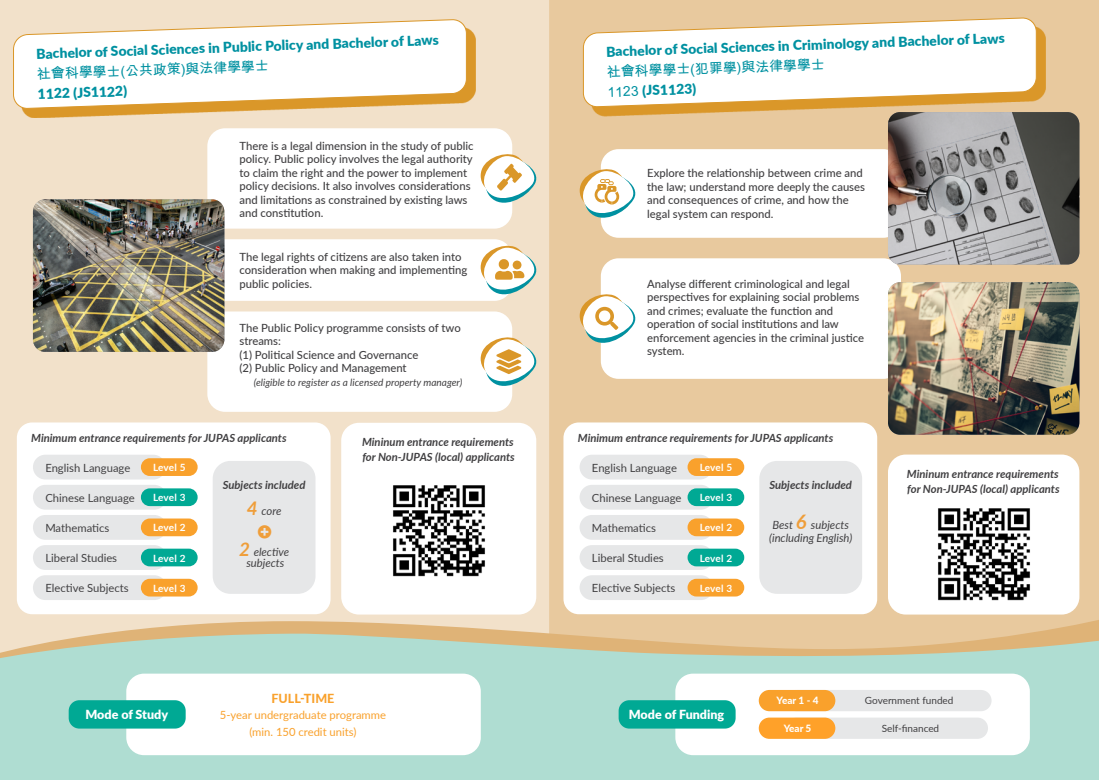
<style>
.page{position:relative;width:1099px;height:780px;background:#fff}
.page>*{position:absolute;margin:0;border:0;box-sizing:border-box;transform-origin:0 0}
.t1{font:900 13.75px "Lato";color:#0091a1}
.t2{font:700 13.75px "M Hei HK";color:#0091a1}
.t3{font:900 12.5px "Lato";color:#fff}
.t4{font:800 12.5px "Lato";color:#f9a12c}
.t5{font:500 11.25px/13.5px "Lato";color:#414042}
.t6{font:italic 700 11.25px/15px "Lato";color:#414042}
.t7{font:11.25px "Lato";color:#414042}
.t8{font:italic 11.25px/11.2px "Lato";color:#414042;text-align:center}
.t9{font:11.25px/16.2px "Lato";color:#f9a12c;text-align:center}
.t10{font:700 10px "Lato";letter-spacing:.005em;color:#fff}
.t11{font:italic 10px "Lato";color:#414042}
.t12{font:10px "Lato";color:#414042}
.t13{font:800 10px "Lato";color:#fff}
.s1{font-family:"M Hei HK";font-weight:700}
.s2{font-weight:700;font-size:18.75px;color:#ef9e3a}
.s3{font-weight:700;font-size:20px;color:#ef9e3a}
</style>
<div class="page">
<div style="left:549px;top:0;width:549px;height:780px;background:#e8c99e"></div>
<div style="left:0;top:0;width:549px;height:780px;background:#f2e1ca"></div>
<svg style="left:0;top:598px;width:1098px;height:182px;fill:#afddd2"></svg>
<div style="left:126px;top:673px;width:355px;height:82px;background:#fff;border-radius:18px"></div>
<div style="left:69px;top:700px;width:117px;height:28px;background:#00a994;border-radius:11px"></div>
<svg style="left:592px;top:26px;width:453px;height:90px"></svg>
<svg style="left:583px;top:17px;width:453px;height:91px;background:#f8eedf"></svg>
<div style="left:601px;top:258px;width:300px;height:121px;background:#fff;border-radius:18px"></div>
<svg style="left:579px;top:291px;width:57px;height:59px"></svg>
<div style="left:601px;top:149px;width:300px;height:89px;background:#fff;border-radius:18px"></div>
<svg style="left:579px;top:166px;width:57px;height:59px"></svg>
<img style="left:888px;top:112px;width:191px;height:152px">
<img style="left:888px;top:282px;width:191px;height:152px">
<svg style="left:22px;top:28px;width:454px;height:90px"></svg>
<svg style="left:13px;top:19px;width:454px;height:90px;background:#faf1e4"></svg>
<div style="left:207px;top:311px;width:305px;height:101px;background:#fff;border-radius:18px"></div>
<svg style="left:480px;top:334px;width:57px;height:59px"></svg>
<div style="left:207px;top:128px;width:305px;height:100px;background:#fff;border-radius:18px"></div>
<svg style="left:480px;top:151px;width:57px;height:59px"></svg>
<div style="left:207px;top:239px;width:305px;height:62px;background:#fff;border-radius:18px"></div>
<svg style="left:480px;top:242px;width:57px;height:59px"></svg>
<img style="left:33px;top:199px;width:191px;height:153px">
<div style="left:675px;top:673px;width:354px;height:82px;background:#fff;border-radius:18px"></div>
<div style="left:618px;top:700px;width:117px;height:28px;background:#00a994;border-radius:11px"></div>
<div style="left:786px;top:690px;width:205px;height:21px;background:#e6e7e8;border-radius:11px"></div>
<div style="left:758px;top:690px;width:77px;height:21px;background:#f9a12c;border-radius:11px"></div>
<div style="left:786px;top:717px;width:202px;height:21px;background:#e6e7e8;border-radius:11px"></div>
<div style="left:758px;top:717px;width:77px;height:21px;background:#ffa129;border-radius:11px"></div>
<div style="left:17px;top:422px;width:313px;height:192px;background:#fff;border-radius:15px"></div>
<div style="left:33px;top:454px;width:133px;height:25px;background:#e6e7e8;border-radius:12px"></div>
<div style="left:141px;top:458px;width:57px;height:18px;background:#f9a12c;border-radius:9px"></div>
<div style="left:33px;top:485px;width:134px;height:24px;background:#e6e7e8;border-radius:12px"></div>
<div style="left:141px;top:488px;width:57px;height:18px;background:#00a994;border-radius:9px"></div>
<div style="left:33px;top:515px;width:134px;height:24px;background:#e6e7e8;border-radius:12px"></div>
<div style="left:141px;top:518px;width:57px;height:18px;background:#f9a12c;border-radius:9px"></div>
<div style="left:33px;top:545px;width:134px;height:25px;background:#e6e7e8;border-radius:12px"></div>
<div style="left:141px;top:548px;width:57px;height:18px;background:#00a994;border-radius:9px"></div>
<div style="left:33px;top:575px;width:134px;height:25px;background:#e6e7e8;border-radius:12px"></div>
<div style="left:141px;top:578px;width:57px;height:18px;background:#f9a12c;border-radius:9px"></div>
<div style="left:213px;top:461px;width:102px;height:132px;background:#e6e7e8;border-radius:18px"></div>
<div style="left:341px;top:423px;width:195px;height:191px;background:#fff;border-radius:18px"></div>
<img style="left:393px;top:485px;width:92px;height:92px">
<div style="left:563px;top:422px;width:314px;height:192px;background:#fff;border-radius:15px"></div>
<div style="left:579px;top:454px;width:133px;height:25px;background:#e6e7e8;border-radius:12px"></div>
<div style="left:687px;top:458px;width:57px;height:18px;background:#f9a12c;border-radius:9px"></div>
<div style="left:579px;top:485px;width:134px;height:24px;background:#e6e7e8;border-radius:12px"></div>
<div style="left:687px;top:488px;width:57px;height:18px;background:#00a994;border-radius:9px"></div>
<div style="left:579px;top:515px;width:134px;height:24px;background:#e6e7e8;border-radius:12px"></div>
<div style="left:687px;top:518px;width:57px;height:18px;background:#f9a12c;border-radius:9px"></div>
<div style="left:579px;top:545px;width:134px;height:25px;background:#e6e7e8;border-radius:12px"></div>
<div style="left:687px;top:548px;width:57px;height:18px;background:#00a994;border-radius:9px"></div>
<div style="left:579px;top:575px;width:134px;height:25px;background:#e6e7e8;border-radius:12px"></div>
<div style="left:687px;top:578px;width:57px;height:18px;background:#f9a12c;border-radius:9px"></div>
<div style="left:759px;top:461px;width:103px;height:132px;background:#e6e7e8;border-radius:18px"></div>
<div style="left:888px;top:454px;width:191px;height:160px;background:#fff;border-radius:18px"></div>
<img style="left:938px;top:508px;width:92px;height:93px">
<p class="t1" style="left:36px;top:44px;width:404px;rotate:-2deg">Bachelor of Social Sciences in Public Policy and Bachelor of Laws</p>
<p class="t2" style="left:37px;top:64px;width:233px;rotate:-2deg">社會科學學士(公共政策)與法律學學士</p>
<p class="t1" style="left:37px;top:84px;width:91px;rotate:-2deg">1122 (JS1122)</p>
<p class="t5" style="left:239px;top:138px;width:236px">There is a legal dimension in the study of public policy. Public policy involves the legal authority to claim the right and the power to implement policy decisions. It also involves considerations and limitations as constrained by existing laws and constitution.</p>
<p class="t5" style="left:239px;top:250px;width:229px">The legal rights of citizens are also taken into consideration when making and implementing public policies.</p>
<p class="t5" style="left:239px;top:320px;width:223px">The Public Policy programme consists of two streams:<br>(1) Political Science and Governance<br>(2) Public Policy and Management</p>
<p class="t11" style="left:254px;top:375px;width:210px">(eligible to register as a licensed property manager)</p>
<p class="t1" style="left:606px;top:41px;width:400px;rotate:-2deg">Bachelor of Social Sciences in Criminology and Bachelor of Laws</p>
<p class="t2" style="left:606px;top:62px;width:219px;rotate:-2deg">社會科學學士(犯罪學)與法律學學士</p>
<p class="t1" style="left:607px;top:81px;width:90px;rotate:-2deg"><span class="s1">1123</span> (JS1123)</p>
<p class="t5" style="left:647px;top:166px;width:219px">Explore the relationship between crime and the law; understand more deeply the causes and consequences of crime, and how the legal system can respond.</p>
<p class="t5" style="left:647px;top:276px;width:218px">Analyse different criminological and legal perspectives for explaining social problems and crimes; evaluate the function and operation of social institutions and law enforcement agencies in the criminal justice system.</p>
<p class="t6" style="left:31px;top:430px;width:257px">Minimum entrance requirements for JUPAS applicants</p>
<p class="t7" style="left:45px;top:459px;width:86px">English Language</p>
<p class="t10" style="left:153px;top:460px;width:34px">Level 5</p>
<p class="t7" style="left:45px;top:489px;width:91px">Chinese Language</p>
<p class="t10" style="left:153px;top:490px;width:34px">Level 3</p>
<p class="t7" style="left:45px;top:519px;width:65px">Mathematics</p>
<p class="t10" style="left:153px;top:520px;width:34px">Level 2</p>
<p class="t7" style="left:45px;top:550px;width:73px">Liberal Studies</p>
<p class="t10" style="left:153px;top:550px;width:34px">Level 2</p>
<p class="t7" style="left:45px;top:580px;width:85px">Elective Subjects</p>
<p class="t10" style="left:153px;top:580px;width:34px">Level 3</p>
<p class="t6" style="left:223px;top:476px;width:84px">Subjects included</p>
<p class="t8" style="left:247px;top:505px;width:36px"><span class="s2">4</span> core</p>
<p class="t8" style="left:239px;top:546px;width:52px"><span class="s2">2</span> elective subjects</p>
<p class="t6" style="left:362px;top:434px;width:154px">Mininum entrance requirements for Non-JUPAS (local) applicants</p>
<p class="t6" style="left:578px;top:430px;width:257px">Minimum entrance requirements for JUPAS applicants</p>
<p class="t7" style="left:592px;top:459px;width:86px">English Language</p>
<p class="t10" style="left:699px;top:460px;width:34px">Level 5</p>
<p class="t7" style="left:592px;top:489px;width:91px">Chinese Language</p>
<p class="t10" style="left:699px;top:490px;width:34px">Level 3</p>
<p class="t7" style="left:592px;top:519px;width:65px">Mathematics</p>
<p class="t10" style="left:699px;top:520px;width:34px">Level 2</p>
<p class="t7" style="left:592px;top:550px;width:73px">Liberal Studies</p>
<p class="t10" style="left:699px;top:550px;width:34px">Level 2</p>
<p class="t7" style="left:592px;top:580px;width:85px">Elective Subjects</p>
<p class="t10" style="left:699px;top:580px;width:34px">Level 3</p>
<p class="t6" style="left:769px;top:476px;width:84px">Subjects included</p>
<p class="t8" style="left:769px;top:518px;width:85px;line-height:12.5px;text-align:left">Best <span class="s3">6</span> subjects (including English)</p>
<p class="t6" style="left:907px;top:465px;width:154px">Mininum entrance requirements for Non-JUPAS (local) applicants</p>
<p class="t3" style="left:85px;top:705px;width:84px">Mode of Study</p>
<p class="t4" style="left:271px;top:689px;width:64px">FULL-TIME</p>
<p class="t9" style="left:220px;top:706px;width:168px">5-year undergraduate programme (min. 150 credit units)</p>
<p class="t3" style="left:629px;top:705px;width:97px">Mode of Funding</p>
<p class="t13" style="left:776px;top:693px;width:43px">Year 1 - 4</p>
<p class="t12" style="left:864px;top:693px;width:90px">Government funded</p>
<p class="t13" style="left:783px;top:720px;width:29px">Year 5</p>
<p class="t12" style="left:881px;top:721px;width:59px">Self-financed</p>
</div>
